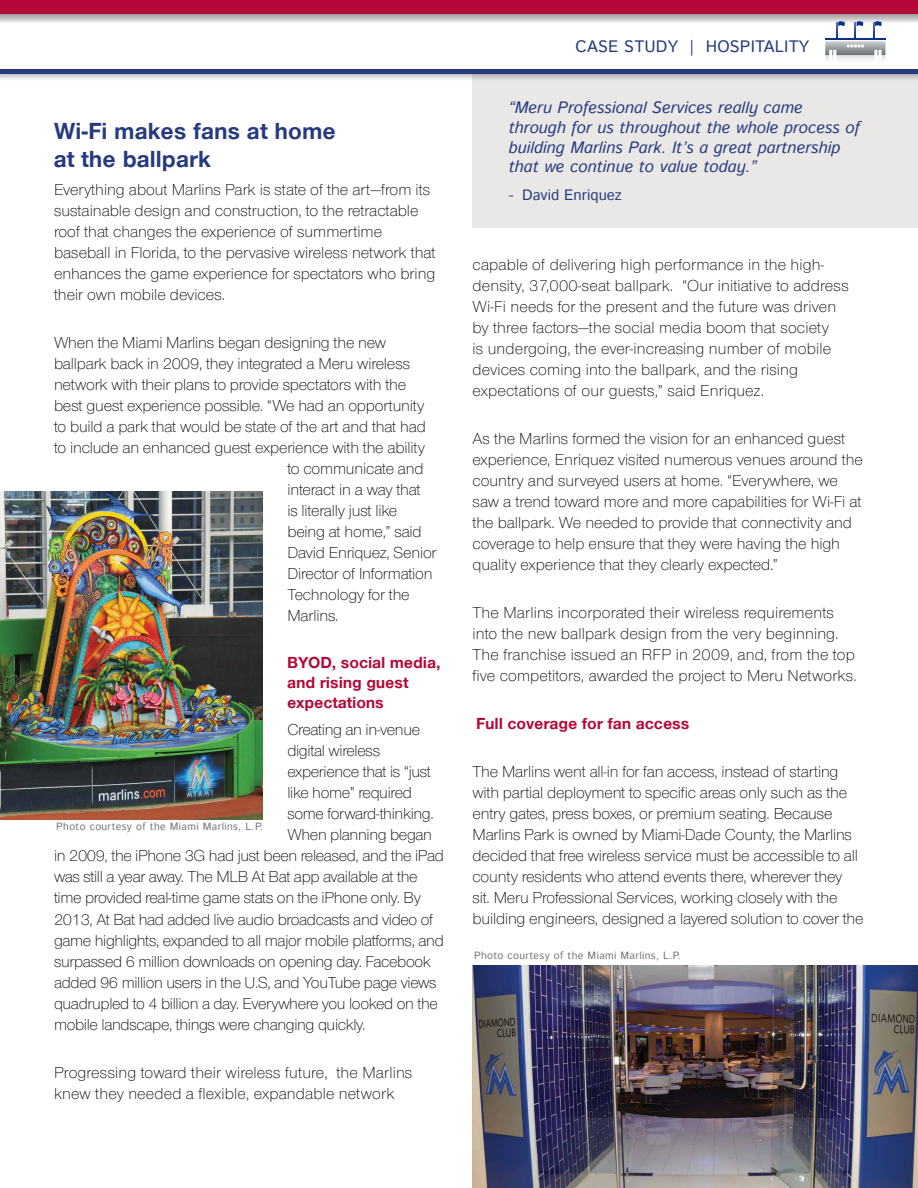
<style>
.page{position:relative;width:918px;height:1188px;background:#fff}
.page>*{position:absolute;margin:0;border:0;box-sizing:border-box;transform-origin:0 0}
.t1{font:700 24px/28.8px "Nimbus San Nov D";letter-spacing:.03em;color:#263b7f}
.t2{font:300 16.5px/21px "Nimbus San Nov";letter-spacing:-.01em;color:#000}
.t3{font:300 16.5px/21px "Nimbus San Nov";letter-spacing:.01em;color:#000}
.t4{font:italic 16.5px/19.8px "Istok Web";color:#263b7f}
.t5{font:700 16.5px/19.8px "Nimbus San Nov D";letter-spacing:.03em;color:#b30838}
.t6{font:16.5px "Istok Web";letter-spacing:.01em;color:#263b7f}
.t7{font:15px "Istok Web";color:#263b7f}
.t8{font:10.5px "Istok Web";letter-spacing:.03em;color:#767576}
</style>
<div class="page">
<img style="left:0;top:491px;width:263px;height:329px">
<img style="left:472px;top:965px;width:446px;height:223px">
<div style="left:472px;top:68px;width:446px;height:160px;background:#e9e8e7"></div>
<div style="left:0;top:61px;width:918px;height:20px;background:#000;opacity:.75"></div>
<hr style="left:0;top:69px;width:918px;height:4px;background:#263b7f">
<div style="left:0;top:17px;width:918px;height:51px;background:#fff"></div>
<svg style="left:0;top:14px;width:918px;height:8px;background:#c1bfbf"></svg>
<div style="left:0;top:0;width:918px;height:14px;background:#b30838"></div>
<svg style="left:825px;top:21px;width:61px;height:39px"></svg>
<h1 class="t1" style="left:54px;top:116px;width:283px">Wi-Fi makes fans at home at the ballpark</h1>
<p class="t2" style="left:54px;top:179px;width:383px">Everything about Marlins Park is state of the art—from its sustainable design and construction, to the retractable roof that changes the experience of summertime baseball in Florida, to the pervasive wireless network that enhances the game experience for spectators who bring their own mobile devices.</p>
<p class="t2" style="left:54px;top:332px;width:334px">When the Miami Marlins began designing the new</p>
<p class="t2" style="left:54px;top:353px;width:358px">ballpark back in 2009, they integrated a Meru wireless</p>
<p class="t2" style="left:54px;top:374px;width:354px">network with their plans to provide spectators with the</p>
<p class="t2" style="left:54px;top:395px;width:372px">best guest experience possible. “We had an opportunity</p>
<p class="t2" style="left:54px;top:416px;width:373px">to build a park that would be state of the art and that had</p>
<p class="t2" style="left:54px;top:437px;width:372px">to include an enhanced guest experience with the ability</p>
<p class="t2" style="left:287px;top:458px;width:138px">to communicate and</p>
<p class="t2" style="left:287px;top:479px;width:135px">interact in a way that</p>
<p class="t2" style="left:287px;top:500px;width:112px">is literally just like</p>
<p class="t2" style="left:287px;top:521px;width:136px">being at home,” said</p>
<p class="t2" style="left:287px;top:542px;width:151px">David Enriquez, Senior</p>
<p class="t2" style="left:287px;top:563px;width:147px">Director of Information</p>
<p class="t2" style="left:287px;top:584px;width:124px">Technology for the</p>
<p class="t2" style="left:287px;top:605px;width:53px">Marlins.</p>
<p class="t5" style="left:287px;top:653px;width:154px">BYOD, social media, and rising guest expectations</p>
<p class="t2" style="left:287px;top:720px;width:134px">Creating an in-venue</p>
<p class="t2" style="left:287px;top:741px;width:94px">digital wireless</p>
<p class="t2" style="left:287px;top:762px;width:145px">experience that is “just</p>
<p class="t2" style="left:287px;top:783px;width:126px">like home” required</p>
<p class="t2" style="left:287px;top:804px;width:148px">some forward-thinking.</p>
<p class="t2" style="left:287px;top:825px;width:146px">When planning began</p>
<p class="t2" style="left:54px;top:846px;width:392px">in 2009, the iPhone 3G had just been released, and the iPad</p>
<p class="t2" style="left:54px;top:867px;width:365px">was still a year away. The MLB At Bat app available at the</p>
<p class="t2" style="left:54px;top:888px;width:368px">time provided real-time game stats on the iPhone only. By</p>
<p class="t2" style="left:54px;top:909px;width:381px">2013, At Bat had added live audio broadcasts and video of</p>
<p class="t2" style="left:54px;top:930px;width:391px">game highlights, expanded to all major mobile platforms, and</p>
<p class="t2" style="left:54px;top:951px;width:379px">surpassed 6 million downloads on opening day. Facebook</p>
<p class="t2" style="left:54px;top:972px;width:384px">added 96 million users in the U.S, and YouTube page views</p>
<p class="t2" style="left:54px;top:993px;width:386px">quadrupled to 4 billion a day. Everywhere you looked on the</p>
<p class="t2" style="left:54px;top:1014px;width:313px">mobile landscape, things were changing quickly.</p>
<p class="t3" style="left:54px;top:1062px;width:360px">Progressing toward their wireless future, the Marlins knew they needed a flexible, expandable network</p>
<p class="t8" style="left:56px;top:820px;width:208px">Photo courtesy of the Miami Marlins, L.P.</p>
<p class="t6" style="left:576px;top:35px;width:235px">CASE STUDY | HOSPITALITY</p>
<p class="t4" style="left:509px;top:97px;width:353px">“Meru Professional Services really came through for us throughout the whole process of building Marlins Park. It’s a great partnership that we continue to value today.”</p>
<p class="t7" style="left:509px;top:185px;width:115px">- David Enriquez</p>
<p class="t3" style="left:473px;top:254px;width:378px">capable of delivering high performance in the high&shy;density, 37,000-seat ballpark. “Our initiative to address Wi-Fi needs for the present and the future was driven by three factors—the social media boom that society<br>is undergoing, the ever-increasing number of mobile devices coming into the ballpark, and the rising expectations of our guests,” said Enriquez.</p>
<p class="t2" style="left:473px;top:428px;width:392px">As the Marlins formed the vision for an enhanced guest experience, Enriquez visited numerous venues around the country and surveyed users at home. “Everywhere, we saw a trend toward more and more capabilities for Wi-Fi at the ballpark. We needed to provide that connectivity and coverage to help ensure that they were having the high quality experience that they clearly expected.”</p>
<p class="t3" style="left:473px;top:603px;width:386px">The Marlins incorporated their wireless requirements into the new ballpark design from the very beginning.<br>The franchise issued an RFP in 2009, and, from the top five competitors, awarded the project to Meru Networks.</p>
<p class="t5" style="left:476px;top:714px;width:214px">Full coverage for fan access</p>
<p class="t2" style="left:473px;top:762px;width:393px">The Marlins went all-in for fan access, instead of starting with partial deployment to specific areas only such as the entry gates, press boxes, or premium seating. Because Marlins Park is owned by Miami-Dade County, the Marlins decided that free wireless service must be accessible to all county residents who attend events there, wherever they sit. Meru Professional Services, working closely with the building engineers, designed a layered solution to cover the</p>
<p class="t8" style="left:474px;top:949px;width:208px">Photo courtesy of the Miami Marlins, L.P.</p>
</div>
